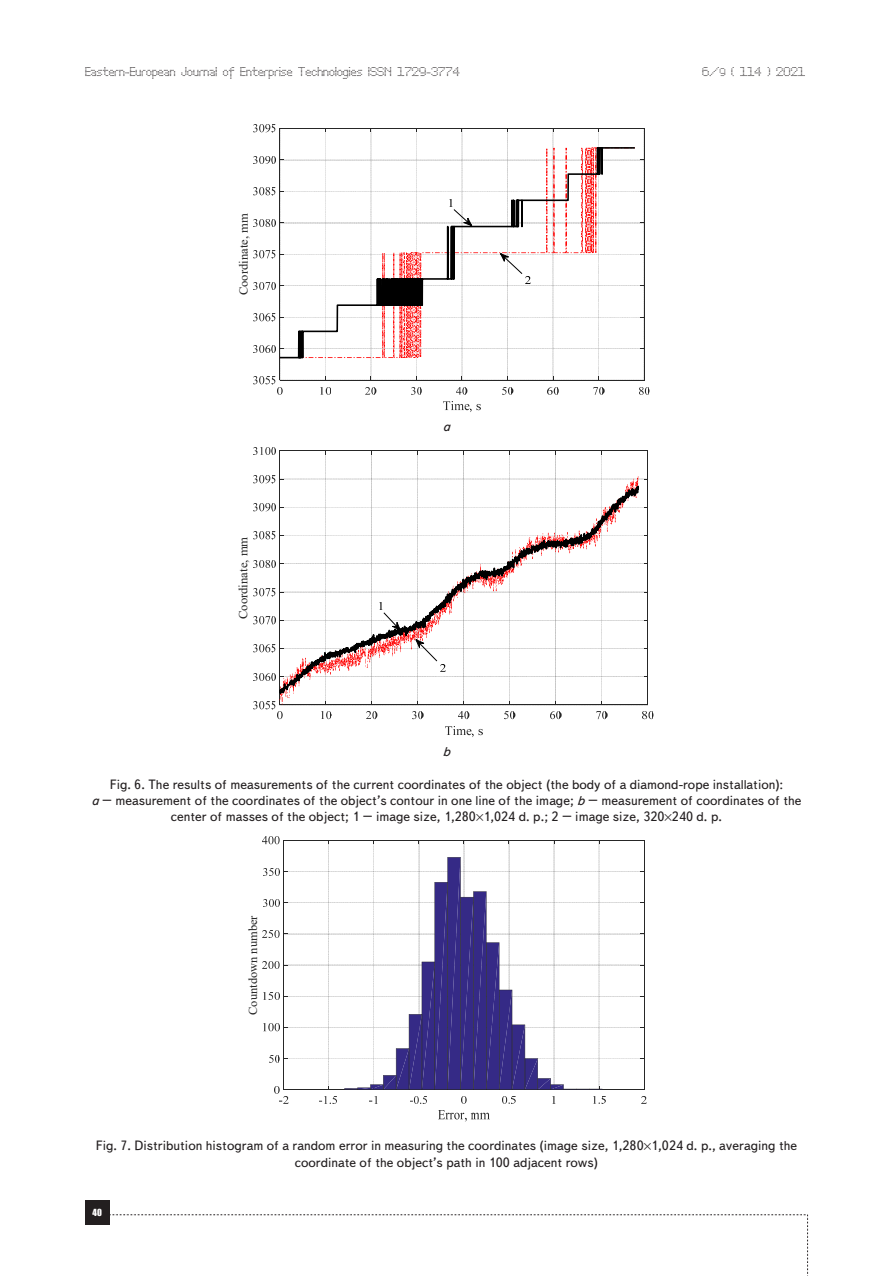
<style>
.page{position:relative;width:893px;height:1276px;background:#fff}
.page>*{position:absolute;margin:0;border:0;box-sizing:border-box;transform-origin:0 0}
.Рисунок{font:13.5px/16.2px "Text Book C";color:#231f20;text-align:center}
.Рисунок-2{font:italic 13.5px "Text Book C";color:#231f20}
.t1{font:12.75px "Times New Roman";color:#262626}
.t2{font:12.6px "Times New Roman";color:#262626}
.t3{font:12.45px "Times New Roman";color:#262626}
.t4{font:12px "Perfo";letter-spacing:.015em;color:#231f20}
.t5{font:9px "Impact";color:#fff}
.s1{font-size:10.5px}
.s2{font-style:italic}
</style>
<div class="page">
<div style="left:85px;top:1200px;width:24px;height:24px;background:#231f20"></div>
<svg style="left:109px;top:1214px;width:697px;height:1px"></svg>
<svg style="left:807px;top:1214px;width:1px;height:62px"></svg>
<hr style="left:280px;top:380px;width:364px;height:1px;background:#262626">
<hr style="left:280px;top:128px;width:364px;height:1px;background:#262626">
<img style="left:639px;top:387px;width:11px;height:8px">
<hr style="left:644px;top:128px;width:1px;height:252px;background:#262626">
<img style="left:254px;top:376px;width:22px;height:9px">
<img style="left:254px;top:345px;width:22px;height:8px">
<img style="left:254px;top:314px;width:22px;height:8px">
<img style="left:254px;top:282px;width:22px;height:8px">
<img style="left:254px;top:251px;width:22px;height:8px">
<img style="left:254px;top:219px;width:22px;height:8px">
<img style="left:254px;top:188px;width:22px;height:8px">
<img style="left:254px;top:156px;width:22px;height:8px">
<img style="left:254px;top:125px;width:22px;height:8px">
<svg style="left:278px;top:128px;width:358px;height:284px"></svg>
<img style="left:449px;top:199px;width:4px;height:47px">
<svg style="left:453px;top:209px;width:20px;height:18px"></svg>
<img style="left:525px;top:277px;width:6px;height:46px">
<svg style="left:499px;top:252px;width:24px;height:22px"></svg>
<hr style="left:280px;top:705px;width:368px;height:1px;background:#262626">
<hr style="left:280px;top:450px;width:368px;height:1px;background:#262626">
<img style="left:643px;top:712px;width:10px;height:8px">
<img style="left:445px;top:726px;width:37px;height:11px">
<hr style="left:647px;top:450px;width:1px;height:255px;background:#262626">
<img style="left:253px;top:701px;width:22px;height:9px">
<img style="left:253px;top:673px;width:22px;height:8px">
<img style="left:253px;top:645px;width:22px;height:8px">
<img style="left:253px;top:616px;width:22px;height:9px">
<img style="left:253px;top:588px;width:22px;height:9px">
<img style="left:253px;top:560px;width:22px;height:8px">
<img style="left:253px;top:532px;width:22px;height:8px">
<img style="left:253px;top:504px;width:22px;height:8px">
<img style="left:253px;top:475px;width:22px;height:9px">
<img style="left:253px;top:447px;width:22px;height:8px">
<svg style="left:278px;top:450px;width:362px;height:270px"></svg>
<img style="left:379px;top:602px;width:3px;height:47px">
<svg style="left:383px;top:612px;width:18px;height:20px"></svg>
<img style="left:440px;top:664px;width:5px;height:47px">
<svg style="left:415px;top:638px;width:22px;height:23px"></svg>
<img style="left:328px;top:844px;width:1px;height:242px">
<img style="left:419px;top:844px;width:1px;height:13px">
<img style="left:464px;top:844px;width:1px;height:13px">
<img style="left:509px;top:844px;width:1px;height:13px">
<img style="left:554px;top:844px;width:1px;height:13px">
<img style="left:599px;top:844px;width:1px;height:13px">
<img style="left:287px;top:1058px;width:353px;height:1px">
<img style="left:287px;top:1027px;width:353px;height:1px">
<img style="left:287px;top:996px;width:353px;height:1px">
<img style="left:287px;top:965px;width:353px;height:1px">
<img style="left:287px;top:933px;width:353px;height:1px">
<img style="left:287px;top:902px;width:353px;height:1px">
<img style="left:287px;top:871px;width:353px;height:1px">
<hr style="left:284px;top:1089px;width:360px;height:1px;background:#262626">
<hr style="left:284px;top:840px;width:360px;height:1px;background:#262626">
<img style="left:279px;top:1096px;width:9px;height:8px">
<img style="left:320px;top:1096px;width:16px;height:8px">
<img style="left:369px;top:1096px;width:8px;height:8px">
<img style="left:410px;top:1096px;width:17px;height:8px">
<img style="left:461px;top:1096px;width:5px;height:8px">
<img style="left:502px;top:1096px;width:13px;height:8px">
<img style="left:552px;top:1096px;width:4px;height:8px">
<img style="left:593px;top:1096px;width:12px;height:8px">
<img style="left:641px;top:1096px;width:5px;height:8px">
<img style="left:438px;top:1111px;width:51px;height:11px">
<hr style="left:283px;top:840px;width:1px;height:249px;background:#262626">
<hr style="left:644px;top:840px;width:1px;height:249px;background:#262626">
<img style="left:269px;top:1055px;width:11px;height:46px">
<img style="left:264px;top:1024px;width:15px;height:8px">
<img style="left:264px;top:992px;width:15px;height:8px">
<img style="left:263px;top:961px;width:16px;height:8px">
<img style="left:263px;top:930px;width:16px;height:8px">
<img style="left:263px;top:899px;width:16px;height:8px">
<img style="left:263px;top:868px;width:16px;height:8px">
<img style="left:263px;top:837px;width:16px;height:8px">
<svg style="left:344px;top:857px;width:258px;height:233px"></svg>
<p class="t4" style="left:85px;top:65px;width:376px">Eastern-European Journal of Enterprise Technologies ISSN 1729-3774</p>
<p class="t4" style="left:702px;top:65px;width:104px">6/<span class="s1">9</span> ( 114 ) 2021</p>
<p class="t2" style="left:235px;top:295px;width:83px;rotate:-90deg">Coordinate, mm</p>
<p class="t1" style="left:234px;top:619px;width:84px;rotate:-90deg">Coordinate, mm</p>
<p class="Рисунок-2" style="left:443px;top:419px;width:9px">a</p>
<p class="Рисунок-2" style="left:443px;top:744px;width:9px">b</p>
<p class="Рисунок" style="left:91px;top:776px;width:712px">Fig. 6. The results of measurements of the current coordinates of the object (the body of a diamond-rope installation):<br><span class="s2">a</span> – measurement of the coordinates of the object’s contour in one line of the image; <span class="s2">b</span> – measurement of coordinates of the center of masses of the object; 1 – image size, 1,280 1,024 d. p.; 2 – image size, 320 240 d. p.</p>
<p class="t3" style="left:244px;top:1015px;width:101px;rotate:-90deg">Countdown number</p>
<p class="Рисунок" style="left:96px;top:1137px;width:703px">Fig. 7. Distribution histogram of a random error in measuring the coordinates (image size, 1,280 1,024 d. p., averaging the coordinate of the object’s path in 100 adjacent rows)</p>
<p class="t5" style="left:93px;top:1205px;width:11px">40</p>
</div>
